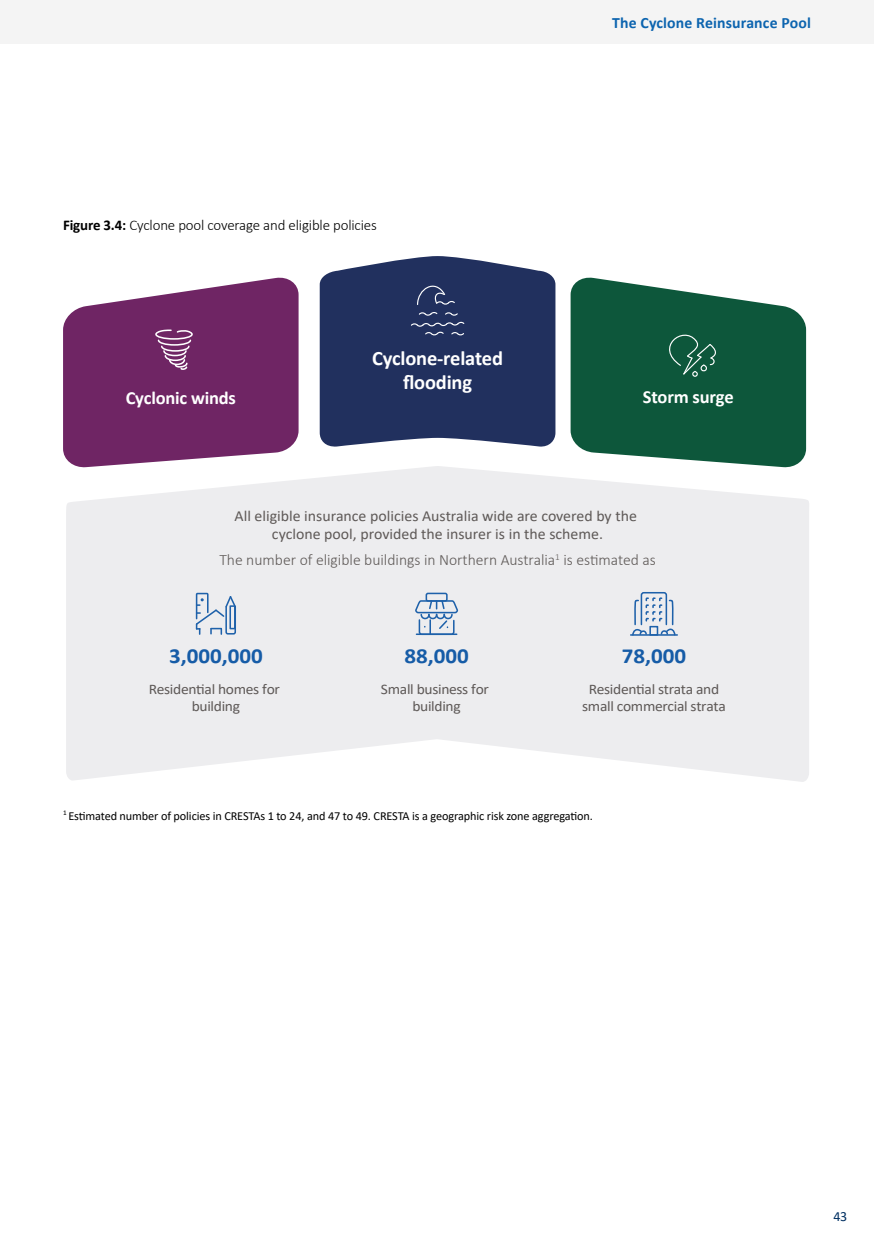
<style>
.page{position:relative;width:874px;height:1241px;background:#fff}
.page>*{position:absolute;margin:0;border:0;box-sizing:border-box;transform-origin:0 0}
.t1{font:700 21.53px "Calibri";color:#165ca7;scale:1.07 1}
.t2{font:700 20.47px/24.5px "Calibri";letter-spacing:-.01em;color:#fff;text-align:center}
.t3{font:700 18.55px "Calibri";letter-spacing:-.01em;color:#fff}
.t4{font:300 15.75px "Calibri";color:#5e5957}
.t5{font:700 15.75px "Calibri";letter-spacing:.01em;color:#0c64af}
.t6{font:15.4px/18.4px "Calibri";color:#5e5957;text-align:center}
.t7{font:300 14.88px "Calibri";letter-spacing:-.01em;color:#000}
.t8{font:14.7px/17.5px "Calibri";letter-spacing:-.02em;color:#5e5957;text-align:center;scale:1.06 1}
.t9{font:14px "Calibri";color:#003062}
.t10{font:12.25px "Calibri";letter-spacing:-.01em;color:#000}
.s1{font-weight:700}
</style>
<div class="page">
<div style="left:0;top:0;width:873px;height:43px;background:#f4f4f4"></div>
<svg style="left:319px;top:256px;width:236px;height:191px;background:#32406a"></svg>
<svg style="left:63px;top:278px;width:235px;height:188px;background:#803f77"></svg>
<svg style="left:570px;top:277px;width:235px;height:189px;background:#2d6d55"></svg>
<svg style="left:66px;top:466px;width:743px;height:315px;background:#efeff0"></svg>
<svg style="left:154px;top:328px;width:39px;height:42px;background:#8e5485"></svg>
<svg style="left:416px;top:277px;width:39px;height:28px"></svg>
<svg style="left:417px;top:312px;width:41px;height:4px"></svg>
<svg style="left:409px;top:322px;width:56px;height:13px"></svg>
<svg style="left:653px;top:325px;width:66px;height:52px;background:#1d6248"></svg>
<svg style="left:194px;top:592px;width:43px;height:43px;background:#c0cee0"></svg>
<div style="left:425px;top:592px;width:22px;height:9px;border:2px solid #1e61aa;border-radius:2px"></div>
<svg style="left:414px;top:599px;width:44px;height:36px;background:#bccbde"></svg>
<hr style="left:416px;top:633px;width:40px;height:2px;background:#1e61aa">
<svg style="left:631px;top:591px;width:45px;height:45px;background:#c0cee0"></svg>
<div style="left:649px;top:625px;width:9px;height:10px;border:2px solid #1e61aa"></div>
<hr style="left:630px;top:634px;width:47px;height:1px;background:#1e61aa">
<p class="t7" style="left:63px;top:216px;width:315px"><span class="s1">Figure 3.4:</span> Cyclone pool coverage and eligible policies</p>
<p class="t3" style="left:126px;top:384px;width:112px">Cyclonic winds</p>
<h2 class="t2" style="left:372px;top:345px;width:132px">Cyclone-related flooding</h2>
<p class="t5" style="left:612px;top:12px;width:200px">The Cyclone Reinsurance Pool</p>
<p class="t3" style="left:642px;top:384px;width:92px">Storm surge</p>
<p class="t6" style="left:234px;top:506px;width:403px">All eligible insurance policies Australia wide are covered by the cyclone pool, provided the insurer is in the scheme.</p>
<p class="t4" style="left:219px;top:550px;width:437px">The number of eligible buildings in Northern Australia<sup>1</sup> is estimated as</p>
<h1 class="t1" style="left:169px;top:640px;width:89px">3,000,000</h1>
<h1 class="t1" style="left:404px;top:640px;width:62px">88,000</h1>
<p class="t8" style="left:381px;top:679px;width:103px">Small business for building</p>
<p class="t8" style="left:149px;top:679px;width:125px">Residential homes for building</p>
<h1 class="t1" style="left:621px;top:640px;width:62px">78,000</h1>
<p class="t8" style="left:582px;top:679px;width:137px">Residential strata and small commercial strata</p>
<p class="t10" style="left:63px;top:806px;width:530px"><sup>1</sup> Estimated number of policies in CRESTAs 1 to 24, and 47 to 49. CRESTA is a geographic risk zone aggregation.</p>
<p class="t9" style="left:832px;top:1206px;width:16px">43</p>
</div>
